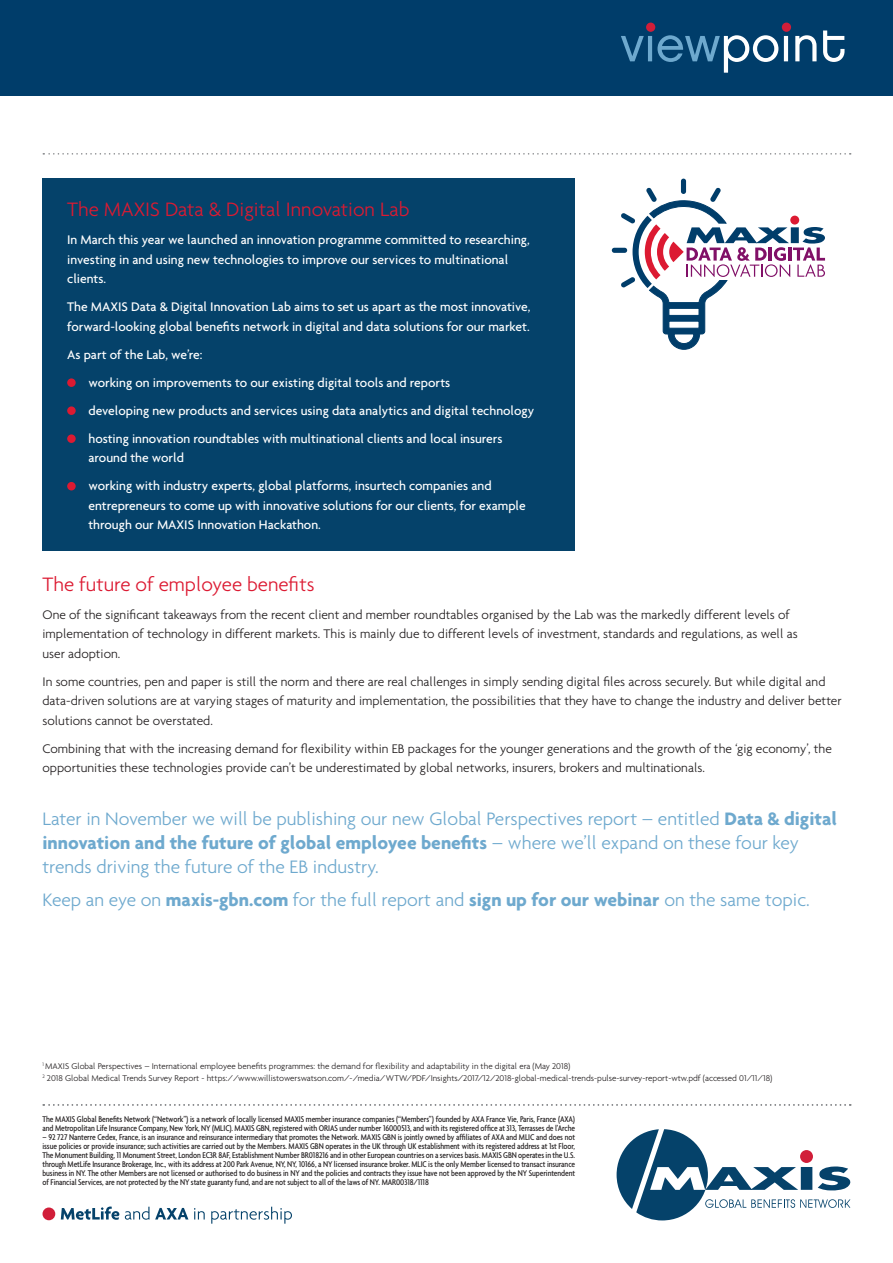
<style>
.page{position:relative;width:893px;height:1263px;background:#fff}
.page>*{position:absolute;margin:0;border:0;box-sizing:border-box;transform-origin:0 0}
.t1{font:300 21px "Agenda";color:#dc1a32}
.t2{font:300 19.5px/24px "Agenda";color:#6ea9ce}
.t3{font:300 13.5px/19.5px "Agenda";color:#231f20}
.t4{font:500 13.5px/19.5px "Agenda";color:#fff}
.t5{font:500 condensed 9px/9px "Agenda";letter-spacing:-.01em;color:#231f20}
.t6{font:300 9px/12px "Agenda";color:#231f20}
.s1{font-weight:700}
</style>
<div class="page">
<div style="left:0;top:0;width:893px;height:95px;background:#003d6a"></div>
<svg style="left:621px;top:31px;width:223px;height:42px"></svg>
<div style="left:646px;top:23px;width:9px;height:9px;background:#d11e39;border-radius:50%"></div>
<div style="left:782px;top:23px;width:9px;height:9px;background:#d11e39;border-radius:50%"></div>
<svg style="left:43px;top:153px;width:808px;height:2px"></svg>
<div style="left:43px;top:179px;width:532px;height:372px;background:#05426a"></div>
<div style="left:67px;top:378px;width:9px;height:9px;background:#dc1a32;border-radius:50%"></div>
<div style="left:67px;top:406px;width:9px;height:9px;background:#dc1a32;border-radius:50%"></div>
<div style="left:67px;top:434px;width:9px;height:9px;background:#dc1a32;border-radius:50%"></div>
<div style="left:67px;top:482px;width:9px;height:8px;background:#dc1a32;border-radius:50%"></div>
<svg style="left:617px;top:1129px;width:233px;height:91px"></svg>
<div style="left:800px;top:1150px;width:13px;height:13px;background:#d11e39;border-radius:50%"></div>
<svg style="left:61px;top:1206px;width:58px;height:14px"></svg>
<svg style="left:125px;top:1207px;width:24px;height:13px"></svg>
<svg style="left:155px;top:1208px;width:33px;height:11px"></svg>
<svg style="left:194px;top:1208px;width:11px;height:11px"></svg>
<svg style="left:211px;top:1207px;width:81px;height:17px"></svg>
<div style="left:43px;top:1207px;width:12px;height:13px;background:#d11e39;border-radius:50%"></div>
<svg style="left:43px;top:1104px;width:808px;height:2px"></svg>
<div style="left:681px;top:179px;width:5px;height:15px;background:#003d6a;border-radius:3px"></div>
<div style="left:612px;top:248px;width:15px;height:5px;background:#003d6a;border-radius:3px"></div>
<svg style="left:621px;top:187px;width:205px;height:163px"></svg>
<h1 class="t1" style="left:67px;top:197px;width:344px">The MAXIS Data &amp; Digital Innovation Lab</h1>
<h3 class="t4" style="left:67px;top:230px;width:464px">In March this year we launched an innovation programme committed to researching, investing in and using new technologies to improve our services to multinational clients.</h3>
<h3 class="t4" style="left:67px;top:297px;width:465px">The MAXIS Data &amp; Digital Innovation Lab aims to set us apart as the most innovative, forward-looking global benefits network in digital and data solutions for our market.</h3>
<p class="t4" style="left:88px;top:340px;width:447px;line-height:28px;text-indent:-21px">As part of the Lab, we’re:<br>working on improvements to our existing digital tools and reports<br>developing new products and services using data analytics and digital technology hosting innovation roundtables with multinational clients and local insurers</p>
<h3 class="t4" style="left:88px;top:444px;width:405px;line-height:28px">around the world<br>working with industry experts, global platforms, insurtech companies and</h3>
<h3 class="t4" style="left:88px;top:495px;width:439px">entrepreneurs to come up with innovative solutions for our clients, for example through our MAXIS Innovation Hackathon.</h3>
<h1 class="t1" style="left:43px;top:572px;width:273px">The future of employee benefits</h1>
<p class="t3" style="left:43px;top:605px;width:757px">One of the significant takeaways from the recent client and member roundtables organised by the Lab was the markedly different levels of implementation of technology in different markets. This is mainly due to different levels of investment, standards and regulations, as well as user adoption.</p>
<p class="t3" style="left:43px;top:672px;width:801px">In some countries, pen and paper is still the norm and there are real challenges in simply sending digital files across securely. But while digital and data-driven solutions are at varying stages of maturity and implementation, the possibilities that they have to change the industry and deliver better solutions cannot be overstated.</p>
<p class="t3" style="left:43px;top:739px;width:791px">Combining that with the increasing demand for flexibility within EB packages for the younger generations and the growth of the ‘gig economy’, the opportunities these technologies provide can’t be underestimated by global networks, insurers, brokers and multinationals.</p>
<h2 class="t2" style="left:43px;top:806px;width:796px">Later in November we will be publishing our new Global Perspectives report – entitled <span class="s1">Data &amp; digital innovation and the future of global employee benefits</span> – where we’ll expand on these four key trends driving the future of the EB industry.</h2>
<h2 class="t2" style="left:43px;top:887px;width:769px">Keep an eye on <span class="s1">maxis-gbn.com</span> for the full report and <span class="s1">sign up for our webinar</span> on the same topic.</h2>
<p class="t6" style="left:42px;top:1060px;width:731px"><sup>1</sup> MAXIS Global Perspectives – International employee benefits programmes: the demand for flexibility and adaptability in the digital era (May 2018)<br><sup>2</sup> 2018 Global Medical Trends Survey Report - https://www.willistowerswatson.com/-/media/WTW/PDF/Insights/2017/12/2018-global-medical-trends-pulse-survey-report-wtw.pdf (accessed 01/11/18)</p>
<p class="t5" style="left:43px;top:1114px;width:534px">The MAXIS Global Benefits Network (“Network”) is a network of locally licensed MAXIS member insurance companies (“Members”) founded by AXA France Vie, Paris, France (AXA) and Metropolitan Life Insurance Company, New York, NY (MLIC). MAXIS GBN, registered with ORIAS under number 16000513, and with its registered office at 313, Terrasses de l’Arche</p>
<p class="t5" style="left:43px;top:1132px;width:534px;text-align:justify">– 92 727 Nanterre Cedex, France, is an insurance and reinsurance intermediary that promotes the Network. MAXIS GBN is jointly owned by affiliates of AXA and MLIC and does not issue policies or provide insurance; such activities are carried out by the Members. MAXIS GBN operates in the UK through UK establishment with its registered address at 1st Floor, The Monument Building, 11 Monument Street, London EC3R 8AF, Establishment Number BR018216 and in other European countries on a services basis. MAXIS GBN operates in the U.S. through MetLife Insurance Brokerage, Inc., with its address at 200 Park Avenue, NY, NY, 10166, a NY licensed insurance broker. MLIC is the only Member licensed to transact insurance business in NY. The other Members are not licensed or authorised to do business in NY and the policies and contracts they issue have not been approved by the NY Superintendent of Financial Services, are not protected by the NY state guaranty fund, and are not subject to all of the laws of NY. MAR00318/1118</p>
</div>
